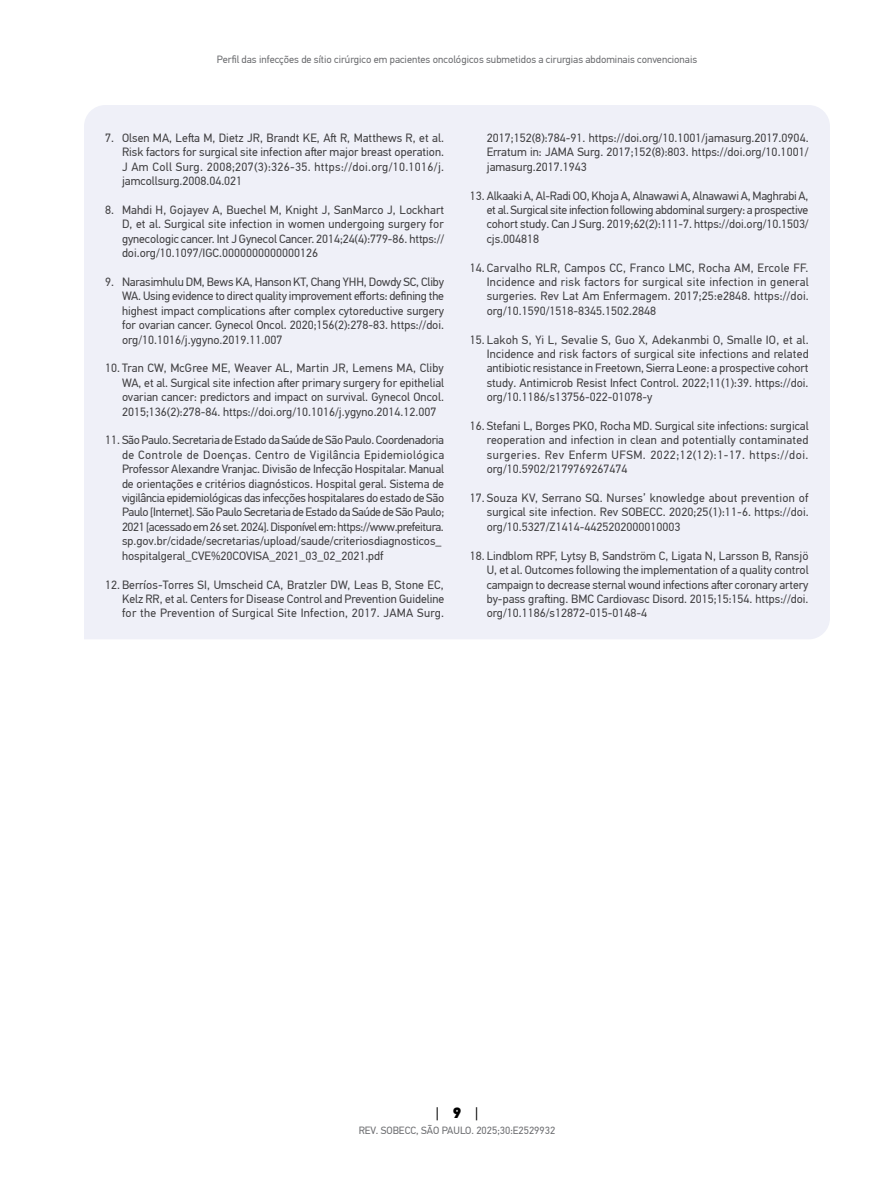
<style>
.page{position:relative;width:893px;height:1191px;background:#fff}
.page>*{position:absolute;margin:0;border:0;box-sizing:border-box;transform-origin:0 0}
.t1{font:15px "PF Din Text Pro";color:#000}
.t2{font:12px/14.4px "PF Din Text Pro";color:#414042;text-align:justify}
.t3{font:10.5px "PF Din Text Pro";color:#6d6e71}
.s1{font-weight:900}
</style>
<div class="page">
<div style="left:84px;top:105px;width:746px;height:534px;background:#eff0f8"></div>
<p class="t3" style="left:217px;top:53px;width:482px">Perfil das infecções de sítio cirúrgico em pacientes oncológicos submetidos a cirurgias abdominais convencionais</p>
<p class="t2" style="left:122px;top:131px;width:324px;text-indent:-17px">7. Olsen MA, Lefta M, Dietz JR, Brandt KE, Aft R, Matthews R, et al.<br>Risk factors for surgical site infection after major breast operation.<br>J Am Coll Surg. 2008;207(3):326-35. https://doi.org/10.1016/j. jamcollsurg.2008.04.021</p>
<p class="t2" style="left:122px;top:203px;width:324px;text-indent:-17px">8. Mahdi H, Gojayev A, Buechel M, Knight J, SanMarco J, Lockhart D, et al. Surgical site infection in women undergoing surgery for gynecologic cancer. Int J Gynecol Cancer. 2014;24(4):779-86. https:// doi.org/10.1097/IGC.0000000000000126</p>
<p class="t2" style="left:122px;top:275px;width:324px;text-indent:-17px">9. Narasimhulu DM, Bews KA, Hanson KT, Chang YHH, Dowdy SC, Cliby WA. Using evidence to direct quality improvement efforts: defining the highest impact complications after complex cytoreductive surgery for ovarian cancer. Gynecol Oncol. 2020;156(2):278-83. https://doi. org/10.1016/j.ygyno.2019.11.007</p>
<p class="t2" style="left:122px;top:361px;width:324px;text-indent:-17px">10. Tran CW, McGree ME, Weaver AL, Martin JR, Lemens MA, Cliby WA, et al. Surgical site infection after primary surgery for epithelial ovarian cancer: predictors and impact on survival. Gynecol Oncol.<br>2015;136(2):278-84. https://doi.org/10.1016/j.ygyno.2014.12.007</p>
<p class="t2" style="left:122px;top:433px;width:324px;text-align:left;text-indent:-17px">11. São Paulo. Secretaria de Estado da Saúde de São Paulo. Coordenadoria de Controle de Doenças. Centro de Vigilância Epidemiológica Professor Alexandre Vranjac. Divisão de Infecção Hospitalar. Manual de orientações e critérios diagnósticos. Hospital geral. Sistema de vigilância epidemiológicas das infecções hospitalares do estado de São Paulo [Internet]. São Paulo Secretaria de Estado da Saúde de São Paulo; 2021 [acessado em 26 set. 2024]. Disponível em: https://www.prefeitura. sp.gov.br/cidade/secretarias/upload/saude/criteriosdiagnosticos_ hospitalgeral_CVE%20COVISA_2021_03_02_2021.pdf</p>
<p class="t2" style="left:122px;top:577px;width:324px;text-indent:-17px">12. Berríos-Torres SI, Umscheid CA, Bratzler DW, Leas B, Stone EC, Kelz RR, et al. Centers for Disease Control and Prevention Guideline for the Prevention of Surgical Site Infection, 2017. JAMA Surg.</p>
<p class="t2" style="left:487px;top:131px;width:323px">2017;152(8):784-91. https://doi.org/10.1001/jamasurg.2017.0904.<br>Erratum in: JAMA Surg. 2017;152(8):803. https://doi.org/10.1001/ jamasurg.2017.1943</p>
<p class="t2" style="left:487px;top:188px;width:323px;text-indent:-17px">13. Alkaaki A, Al-Radi OO, Khoja A, Alnawawi A, Alnawawi A, Maghrabi A, et al. Surgical site infection following abdominal surgery: a prospective cohort study. Can J Surg. 2019;62(2):111-7. https://doi.org/10.1503/ cjs.004818</p>
<p class="t2" style="left:487px;top:260px;width:323px;text-indent:-17px">14. Carvalho RLR, Campos CC, Franco LMC, Rocha AM, Ercole FF.<br>Incidence and risk factors for surgical site infection in general surgeries. Rev Lat Am Enfermagem. 2017;25:e2848. https://doi. org/10.1590/1518-8345.1502.2848</p>
<p class="t2" style="left:487px;top:332px;width:323px;text-indent:-17px">15. Lakoh S, Yi L, Sevalie S, Guo X, Adekanmbi O, Smalle IO, et al.<br>Incidence and risk factors of surgical site infections and related antibiotic resistance in Freetown, Sierra Leone: a prospective cohort study. Antimicrob Resist Infect Control. 2022;11(1):39. https://doi. org/10.1186/s13756-022-01078-y</p>
<p class="t2" style="left:487px;top:419px;width:323px;text-indent:-17px">16. Stefani L, Borges PKO, Rocha MD. Surgical site infections: surgical reoperation and infection in clean and potentially contaminated surgeries. Rev Enferm UFSM. 2022;12(12):1-17. https://doi. org/10.5902/2179769267474</p>
<p class="t2" style="left:487px;top:491px;width:324px;text-indent:-17px">17. Souza KV, Serrano SQ. Nurses’ knowledge about prevention of surgical site infection. Rev SOBECC. 2020;25(1):11-6. https://doi. org/10.5327/Z1414-4425202000010003</p>
<p class="t2" style="left:487px;top:548px;width:323px;text-indent:-17px">18. Lindblom RPF, Lytsy B, Sandström C, Ligata N, Larsson B, Ransjö U, et al. Outcomes following the implementation of a quality control campaign to decrease sternal wound infections after coronary artery by-pass grafting. BMC Cardiovasc Disord. 2015;15:154. https://doi. org/10.1186/s12872-015-0148-4</p>
<p class="t1" style="left:436px;top:1103px;width:44px">| <span class="s1">9</span> |</p>
<p class="t3" style="left:359px;top:1124px;width:198px">REV. SOBECC, SÃO PAULO. 2025;30:E2529932</p>
</div>
